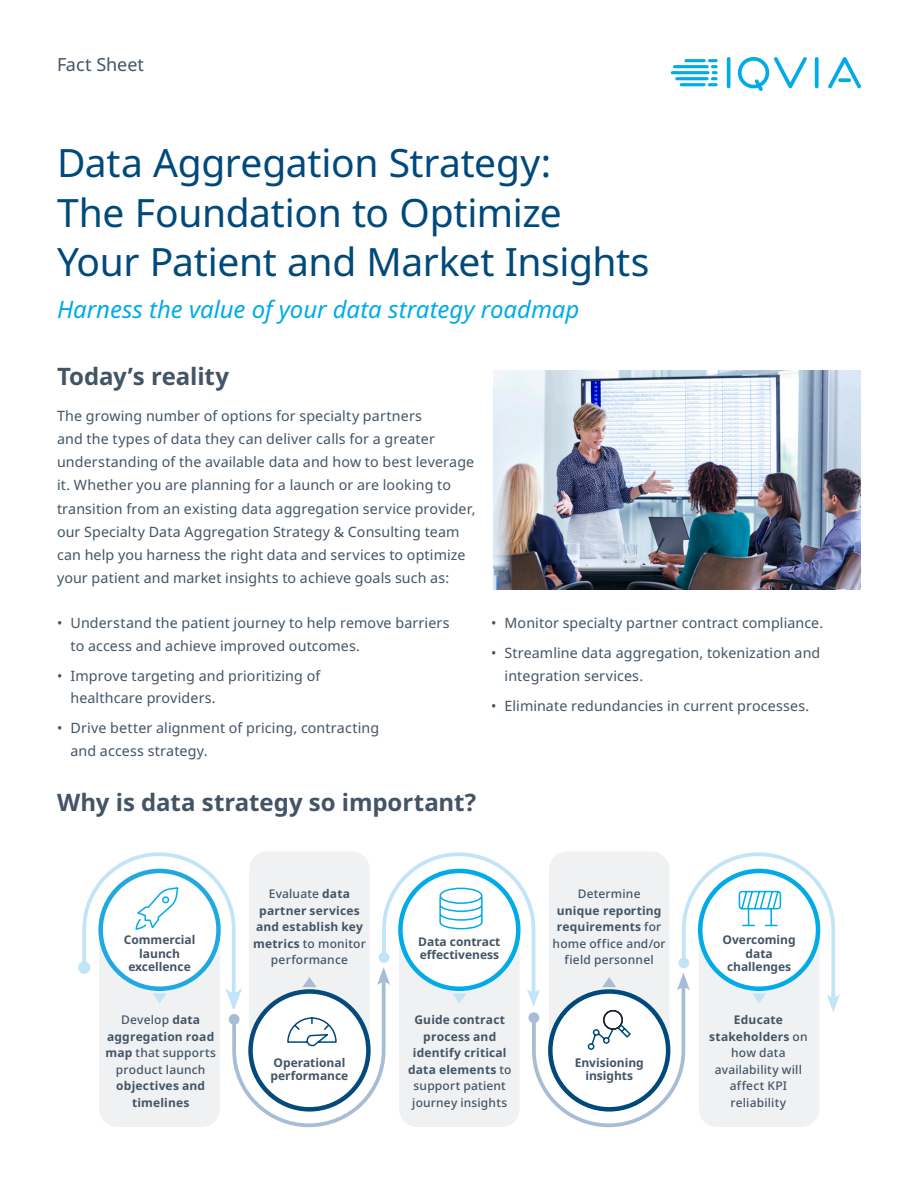
<style>
.page{position:relative;width:918px;height:1188px;background:#fff}
.page>*{position:absolute;margin:0;border:0;box-sizing:border-box;transform-origin:0 0}
.t1{font:39px/49.5px "Noto Sans";letter-spacing:-.01em;color:#00497b}
.Section_heading{font:700 24px "Noto Sans";letter-spacing:-.005em;color:#425465}
.Title_subhead{font:italic 24px "Noto Sans";letter-spacing:-.005em;color:#00abe7}
.t2{font:18px "Noto Sans";color:#425465}
.Body_copy_-_No_space{font:14.25px/23.2px "Noto Sans";letter-spacing:.01em;color:#425465}
.t3{font:700 12px/16.5px "Noto Sans";color:#425465;text-align:center}
.t4{font:500 12px/16.5px "Noto Sans";letter-spacing:.015em;color:#425465;text-align:center}
.t5{font:700 12px/16.5px "Noto Sans";letter-spacing:.02em;color:#425465;text-align:center}
.s1{font-weight:500}
.s2{font-weight:700}
</style>
<div class="page">
<hr style="left:727px;top:57px;width:3px;height:31px;background:#00abe7;border-radius:2px">
<svg style="left:815px;top:57px;width:4px;height:31px"></svg>
<svg style="left:737px;top:57px;width:70px;height:34px"></svg>
<svg style="left:828px;top:57px;width:33px;height:32px"></svg>
<hr style="left:680px;top:83px;width:26px;height:3px;background:#00abe7;border-radius:2px">
<svg style="left:708px;top:59px;width:10px;height:27px"></svg>
<hr style="left:675px;top:77px;width:34px;height:3px;background:#00abe7;border-radius:2px">
<hr style="left:671px;top:71px;width:39px;height:3px;background:#00abe7;border-radius:2px">
<hr style="left:673px;top:65px;width:36px;height:3px;background:#00abe7;border-radius:2px">
<hr style="left:684px;top:59px;width:22px;height:3px;background:#00abe7;border-radius:2px">
<img style="left:494px;top:371px;width:367px;height:219px">
<div style="left:78px;top:961px;width:12px;height:13px;border:2px solid #c1e4f7;border-radius:50%"></div>
<svg style="left:80px;top:852px;width:760px;height:275px"></svg>
<p class="t2" style="left:57px;top:52px;width:89px">Fact Sheet</p>
<p class="t1" style="left:57px;top:139px;width:594px">Data Aggregation Strategy:<br>The Foundation to Optimize<br>Your Patient and Market Insights</p>
<p class="Title_subhead" style="left:57px;top:292px;width:524px">Harness the value of your data strategy roadmap</p>
<p class="Section_heading" style="left:57px;top:360px;width:174px">Today’s reality</p>
<p class="Body_copy_-_No_space" style="left:57px;top:404px;width:420px">The growing number of options for specialty partners<br>and the types of data they can deliver calls for a greater understanding of the available data and how to best leverage it. Whether you are planning for a launch or are looking to transition from an existing data aggregation service provider, our Specialty Data Aggregation Strategy &amp; Consulting team can help you harness the right data and services to optimize your patient and market insights to achieve goals such as:</p>
<p class="Body_copy_-_No_space" style="left:71px;top:612px;width:381px;line-height:22.5px;text-indent:-14px">• Understand the patient journey to help remove barriers to access and achieve improved outcomes.</p>
<p class="Body_copy_-_No_space" style="left:71px;top:665px;width:251px;line-height:22.5px;text-indent:-14px">• Improve targeting and prioritizing of healthcare providers.</p>
<p class="Body_copy_-_No_space" style="left:71px;top:717px;width:310px;line-height:22.5px;text-indent:-14px">• Drive better alignment of pricing, contracting and access strategy.</p>
<p class="Section_heading" style="left:57px;top:786px;width:421px">Why is data strategy so important?</p>
<p class="Body_copy_-_No_space" style="left:491px;top:612px;width:334px">• Monitor specialty partner contract compliance.</p>
<p class="Body_copy_-_No_space" style="left:505px;top:642px;width:317px;line-height:22.5px;text-indent:-14px">• Streamline data aggregation, tokenization and integration services.</p>
<p class="Body_copy_-_No_space" style="left:491px;top:694px;width:320px">• Eliminate redundancies in current processes.</p>
<p class="t3" style="left:124px;top:934px;width:73px;line-height:13.5px">Commercial launch excellence</p>
<p class="t3" style="left:106px;top:1013px;width:112px"><span class="s1">Develop</span> data aggregation road map <span class="s1">that supports product launch </span>objectives and timelines</p>
<p class="t5" style="left:253px;top:887px;width:114px"><span class="s1">Evaluate</span> data partner services and establish key metrics <span class="s1">to monitor performance</span></p>
<p class="t3" style="left:418px;top:936px;width:84px;line-height:13.5px;text-align:left">Data contract effectiveness</p>
<p class="t4" style="left:553px;top:887px;width:115px">Determine<br><span class="s2">unique reporting requirements</span> for home office and/or field personnel</p>
<p class="t3" style="left:408px;top:1013px;width:105px">Guide contract process and identify critical data elements <span class="s1">to support patient journey insights</span></p>
<p class="t3" style="left:271px;top:1057px;width:79px;line-height:13.5px;text-align:left">Operational performance</p>
<p class="t3" style="left:575px;top:1057px;width:71px;line-height:13.5px">Envisioning insights</p>
<p class="t3" style="left:723px;top:934px;width:75px;line-height:13.5px">Overcoming data challenges</p>
<p class="t4" style="left:709px;top:1013px;width:100px"><span class="s2">Educate stakeholders</span> on how data availability will affect KPI reliability</p>
</div>
